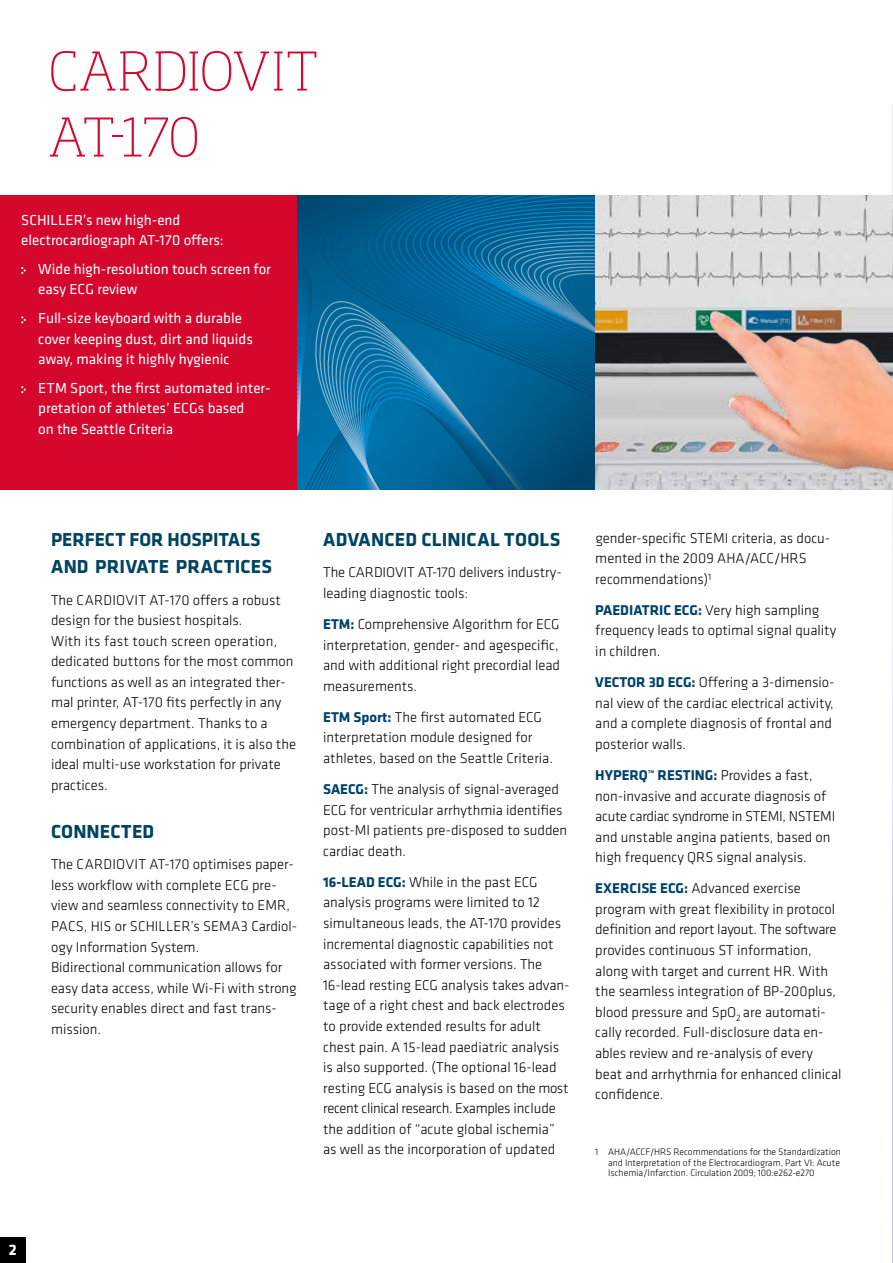
<style>
.page{position:relative;width:893px;height:1263px;background:#fff}
.page>*{position:absolute;margin:0;border:0;box-sizing:border-box;transform-origin:0 0}
.t1{font:200 52.5px/66px "Soho Pro";letter-spacing:-.015em;color:#d5072d}
.t2{font:700 19.5px/27.3px "Klavika";letter-spacing:.01em;color:#004461}
.t3{font:700 15.75px "Klavika";color:#fff}
.t4{font:15px/20.2px "Klavika";color:#fff}
.t5{font:300 14.7px/20.5px "Klavika";color:#000}
.t6{font:300 9.75px/10.5px "Klavika";letter-spacing:-.01em;color:#000;text-align:justify}
.s1{font-weight:700;color:#00436a}
</style>
<div class="page">
<div style="left:0;top:1237px;width:25px;height:26px;background:#000"></div>
<img style="left:892px;top:105px;width:1px;height:1158px">
<div style="left:0;top:195px;width:298px;height:294px;background:#d5072d"></div>
<svg style="left:298px;top:195px;width:297px;height:294px;background:#086899"></svg>
<img style="left:595px;top:195px;width:298px;height:294px">
<img style="left:678px;top:221px;width:215px;height:354px">
<svg style="left:21px;top:267px;width:5px;height:7px"></svg>
<svg style="left:21px;top:316px;width:5px;height:7px"></svg>
<svg style="left:21px;top:386px;width:5px;height:7px"></svg>
<h1 class="t1" style="left:49px;top:33px;width:271px">CARDIOVIT<br>AT-170</h1>
<p class="t4" style="left:21px;top:209px;width:204px">SCHILLER’s new high-end electrocardiograph AT-170 offers:</p>
<p class="t4" style="left:38px;top:258px;width:234px">Wide high-resolution touch screen for easy ECG review</p>
<p class="t4" style="left:38px;top:308px;width:216px">Full-size keyboard with a durable cover keeping dust, dirt and liquids away, making it highly hygienic</p>
<p class="t4" style="left:38px;top:378px;width:234px">ETM Sport, the first automated inter&shy;pretation of athletes’ ECGs based<br>on the Seattle Criteria</p>
<p class="t3" style="left:9px;top:1239px;width:9px">2</p>
<h2 class="t2" style="left:51px;top:525px;width:223px">PERFECT FOR HOSPITALS<br>AND PRIVATE PRACTICES</h2>
<p class="t5" style="left:51px;top:589px;width:247px">The CARDIOVIT AT-170 offers a robust design for the busiest hospitals.<br>With its fast touch screen operation, dedicated buttons for the most common functions as well as an integrated ther&shy;mal printer, AT-170 fits perfectly in any emergency department. Thanks to a combination of applications, it is also the ideal multi-use workstation for private practices.</p>
<h2 class="t2" style="left:51px;top:817px;width:105px">CONNECTED</h2>
<p class="t5" style="left:51px;top:854px;width:248px">The CARDIOVIT AT-170 optimises paper&shy;less workflow with complete ECG pre&shy;view and seamless connectivity to EMR, PACS, HIS or SCHILLER’s SEMA3 Cardiol&shy;ogy Information System.<br>Bidirectional communication allows for easy data access, while Wi-Fi with strong security enables direct and fast trans&shy;mission.</p>
<h2 class="t2" style="left:323px;top:525px;width:239px">ADVANCED CLINICAL TOOLS</h2>
<p class="t5" style="left:323px;top:562px;width:240px">The CARDIOVIT AT-170 delivers industry&shy;leading diagnostic tools:</p>
<p class="t5" style="left:323px;top:614px;width:238px;text-align:justify"><span class="s1">ETM:</span> Comprehensive Algorithm for ECG interpretation, gender- and agespecific, and with additional right precordial lead measurements.</p>
<p class="t5" style="left:323px;top:706px;width:231px"><span class="s1">ETM Sport:</span> The first automated ECG interpretation module designed for athletes, based on the Seattle Criteria.</p>
<p class="t5" style="left:323px;top:779px;width:246px"><span class="s1">SAECG:</span> The analysis of signal-averaged ECG for ventricular arrhythmia identifies post-MI patients pre-disposed to sudden cardiac death.</p>
<p class="t5" style="left:323px;top:871px;width:248px"><span class="s1">16-LEAD ECG:</span> While in the past ECG analysis programs were limited to 12 simultaneous leads, the AT-170 provides incremental diagnostic capabilities not associated with former versions. The 16-lead resting ECG analysis takes advan&shy;tage of a right chest and back electrodes to provide extended results for adult chest pain. A 15-lead paediatric analysis is also supported. (The optional 16-lead resting ECG analysis is based on the most recent clinical research. Examples include the addition of “acute global ischemia” as well as the incorporation of updated</p>
<p class="t5" style="left:595px;top:527px;width:236px">gender-specific STEMI criteria, as docu&shy;mented in the 2009 AHA/ACC/HRS recommendations)<sup>1</sup></p>
<p class="t5" style="left:595px;top:599px;width:242px"><span class="s1">PAEDIATRIC ECG:</span> Very high sampling frequency leads to optimal signal quality in children.</p>
<p class="t5" style="left:595px;top:672px;width:241px"><span class="s1">VECTOR 3D ECG:</span> Offering a 3-dimensio&shy;nal view of the cardiac electrical activity, and a complete diagnosis of frontal and posterior walls.</p>
<p class="t5" style="left:595px;top:765px;width:241px"><span class="s1">HYPERQ™ RESTING:</span> Provides a fast, non-invasive and accurate diagnosis of acute cardiac syndrome in STEMI, NSTEMI and unstable angina patients, based on high frequency QRS signal analysis.</p>
<p class="t5" style="left:595px;top:878px;width:248px"><span class="s1">EXERCISE ECG:</span> Advanced exercise program with great flexibility in protocol definition and report layout. The software provides continuous ST information, along with target and current HR. With the seamless integration of BP-200plus, blood pressure and SpO<sub>2</sub> are automati&shy;cally recorded. Full-disclosure data en&shy;ables review and re-analysis of every beat and arrhythmia for enhanced clinical confidence.</p>
<p class="t6" style="left:608px;top:1147px;width:234px;text-indent:-13px">1 AHA/ACCF/HRS Recommendations for the Standardization and Interpretation of the Electrocardiogram, Part VI: Acute Ischemia/Infarction. Circulation 2009; 100:e262-e270</p>
</div>
